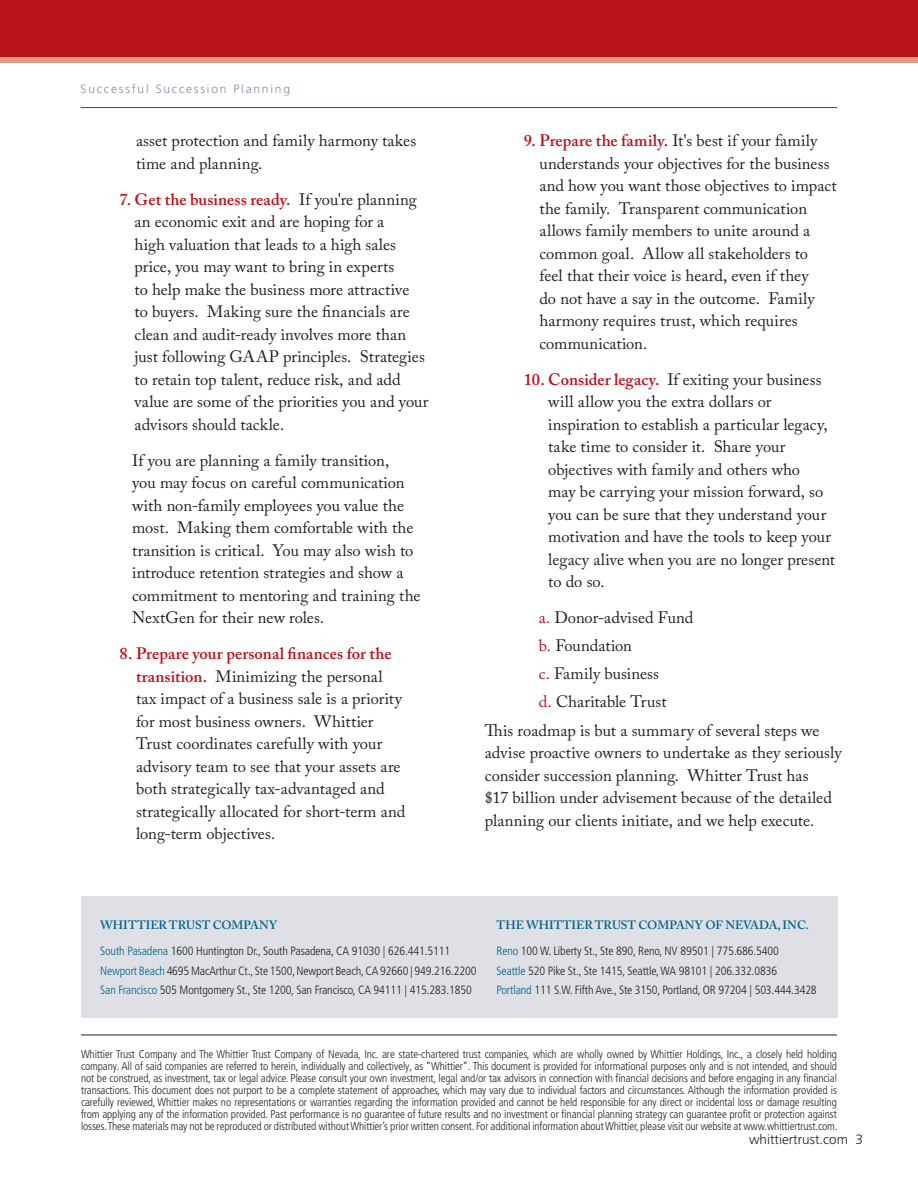
<style>
.page{position:relative;width:918px;height:1188px;background:#fff}
.page>*{position:absolute;margin:0;border:0;box-sizing:border-box;transform-origin:0 0}
.t1{font:16.5px/22.5px "Adobe Caslon Pro";color:#221f1f}
.t2{font:300 13.5px "Frutiger LT Pro";color:#221f1f}
.t3{font:300 condensed 12px/19.5px "Frutiger LT Pro";letter-spacing:-.01em;color:#221f1f}
.t4{font:600 12px "Adobe Caslon Pro";color:#00618e}
.t5{font:300 12px "Frutiger LT Pro";letter-spacing:.15em;color:#7e8ea2}
.t6{font:300 condensed 11.25px/12px "Frutiger LT Pro";letter-spacing:-.01em;color:#221f1f;text-align:justify}
.s1{font-weight:600;color:#ba121c}
.s2{color:#ba121c}
.s3{color:#00618e}
</style>
<div class="page">
<div style="left:0;top:0;width:918px;height:63px;background:#ba121c"></div>
<div style="left:0;top:57px;width:918px;height:6px;background:#e19a85"></div>
<hr style="left:81px;top:107px;width:756px;height:1px;background:#ba121c">
<div style="left:81px;top:896px;width:756px;height:122px;background:#dee0e5"></div>
<hr style="left:81px;top:1035px;width:756px;height:1px;background:#221f1f">
<p class="t5" style="left:81px;top:84px;width:211px">Successful Succession Planning</p>
<p class="t1" style="left:136px;top:131px;width:282px">asset protection and family harmony takes time and planning.</p>
<p class="t1" style="left:135px;top:189px;width:295px;text-indent:-15px"><span class="s1">7. Get the business ready.</span> If you're planning an economic exit and are hoping for a<br>high valuation that leads to a high sales price, you may want to bring in experts<br>to help make the business more attractive<br>to buyers. Making sure the financials are clean and audit-ready involves more than just following GAAP principles. Strategies to retain top talent, reduce risk, and add value are some of the priorities you and your advisors should tackle.</p>
<p class="t1" style="left:132px;top:450px;width:290px">If you are planning a family transition,<br>you may focus on careful communication with non-family employees you value the most. Making them comfortable with the transition is critical. You may also wish to introduce retention strategies and show a commitment to mentoring and training the NextGen for their new roles.</p>
<p class="t1" style="left:136px;top:644px;width:271px;text-indent:-16px"><span class="s1">8. Prepare your personal finances for the transition.</span> Minimizing the personal tax impact of a business sale is a priority for most business owners. Whittier Trust coordinates carefully with your advisory team to see that your assets are both strategically tax-advantaged and strategically allocated for short-term and long-term objectives.</p>
<p class="t1" style="left:539px;top:131px;width:299px;text-indent:-16px"><span class="s1">9. Prepare the family.</span> It's best if your family understands your objectives for the business and how you want those objectives to impact the family. Transparent communication allows family members to unite around a common goal. Allow all stakeholders to<br>feel that their voice is heard, even if they<br>do not have a say in the outcome. Family harmony requires trust, which requires communication.</p>
<p class="t1" style="left:548px;top:369px;width:288px;text-indent:-24px"><span class="s1">10. Consider legacy.</span> If exiting your business will allow you the extra dollars or inspiration to establish a particular legacy, take time to consider it. Share your objectives with family and others who<br>may be carrying your mission forward, so you can be sure that they understand your motivation and have the tools to keep your legacy alive when you are no longer present to do so.</p>
<p class="t1" style="left:539px;top:608px;width:156px"><span class="s2">a.</span> Donor-advised Fund</p>
<p class="t1" style="left:539px;top:636px;width:95px"><span class="s2">b.</span> Foundation</p>
<p class="t1" style="left:539px;top:664px;width:122px"><span class="s2">c.</span> Family business</p>
<p class="t1" style="left:539px;top:692px;width:129px"><span class="s2">d.</span> Charitable Trust</p>
<p class="t1" style="left:485px;top:721px;width:336px">This roadmap is but a summary of several steps we</p>
<p class="t1" style="left:485px;top:743px;width:358px">advise proactive owners to undertake as they seriously consider succession planning. Whitter Trust has<br>$17 billion under advisement because of the detailed planning our clients initiate, and we help execute.</p>
<p class="t4" style="left:100px;top:920px;width:178px">WHITTIER TRUST COMPANY</p>
<p class="t3" style="left:100px;top:942px;width:378px"><span class="s3">South Pasadena</span> 1600 Huntington Dr., South Pasadena, CA 91030 | 626.441.5111<br><span class="s3">Newport Beach</span> 4695 MacArthur Ct., Ste 1500, Newport Beach, CA 92660 | 949.216.2200<br><span class="s3">San Francisco</span> 505 Montgomery St., Ste 1200, San Francisco, CA 94111 | 415.283.1850</p>
<p class="t4" style="left:497px;top:920px;width:314px">THE WHITTIER TRUST COMPANY OF NEVADA, INC.</p>
<p class="t3" style="left:496px;top:942px;width:322px"><span class="s3">Reno</span> 100 W. Liberty St., Ste 890, Reno, NV 89501 | 775.686.5400<br><span class="s3">Seattle</span> 520 Pike St., Ste 1415, Seattle, WA 98101 | 206.332.0836<br><span class="s3">Portland</span> 111 S.W. Fifth Ave., Ste 3150, Portland, OR 97204 | 503.444.3428</p>
<p class="t6" style="left:81px;top:1049px;width:758px">Whittier Trust Company and The Whittier Trust Company of Nevada, Inc. are state-chartered trust companies, which are wholly owned by Whittier Holdings, Inc., a closely held holding company. All of said companies are referred to herein, individually and collectively, as “Whittier”. This document is provided for informational purposes only and is not intended, and should not be construed, as investment, tax or legal advice. Please consult your own investment, legal and/or tax advisors in connection with financial decisions and before engaging in any financial transactions. This document does not purport to be a complete statement of approaches, which may vary due to individual factors and circumstances. Although the information provided is carefully reviewed, Whittier makes no representations or warranties regarding the information provided and cannot be held responsible for any direct or incidental loss or damage resulting from applying any of the information provided. Past performance is no guarantee of future results and no investment or financial planning strategy can guarantee profit or protection against losses. These materials may not be reproduced or distributed without Whittier’s prior written consent. For additional information about Whittier, please visit our website at www.whittiertrust.com.</p>
<p class="t2" style="left:749px;top:1134px;width:115px">whittiertrust.com 3</p>
</div>
